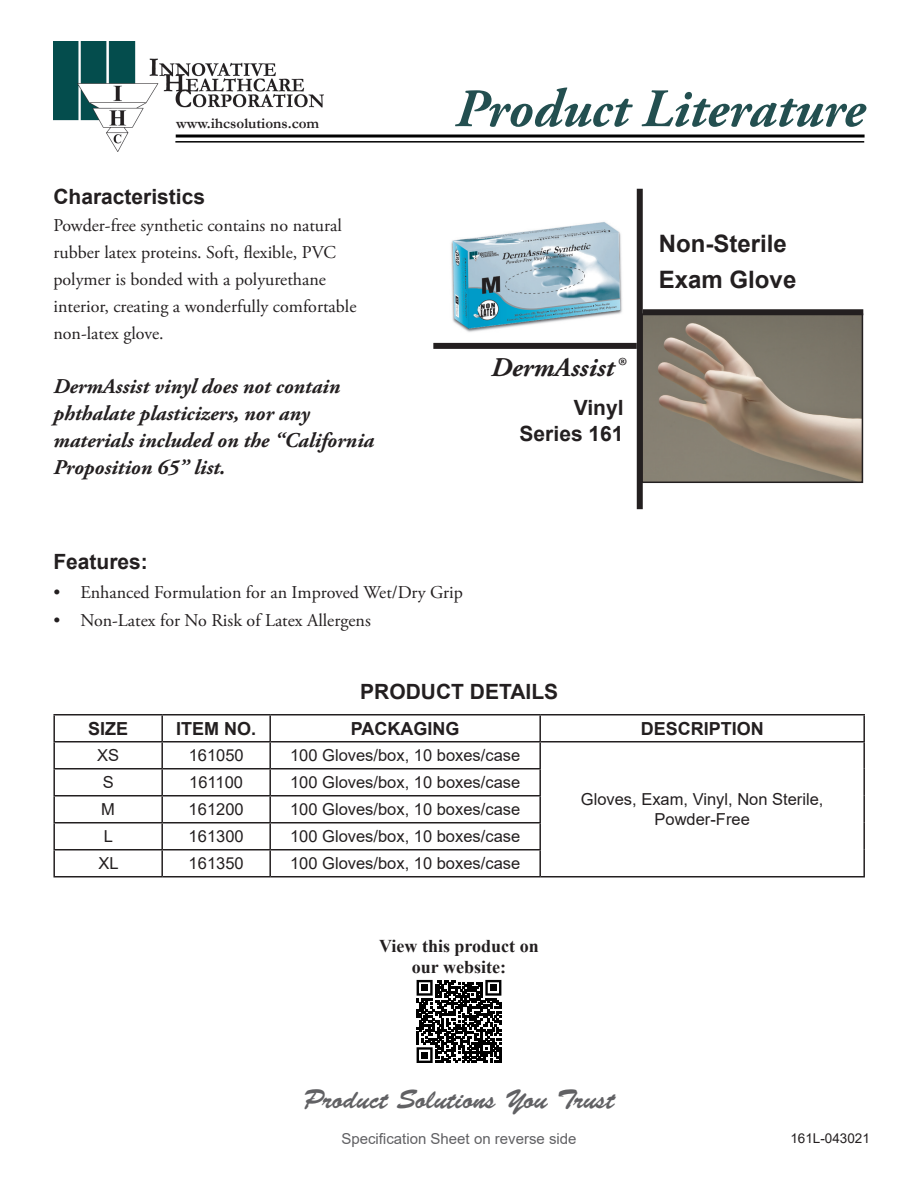
<style>
.page{position:relative;width:918px;height:1188px;background:#fff}
.page>*{position:absolute;margin:0;border:0;box-sizing:border-box;transform-origin:0 0}
.t1{font:italic 700 54px "Adobe Garamond Pro";color:#234f50}
.t2{font:27px "Brush Script Std";color:#616164}
.t3{font:italic 700 27px "Adobe Garamond Pro";color:#231f20}
.t4{font:700 24px/36px "Arial";color:#231f20}
.t5{font:italic 700 21px/27px "Adobe Garamond Pro";color:#231f20}
.t6{font:700 21px/25.5px "Arial";color:#231f20;text-align:right}
.t7{font:18px/27px "Adobe Garamond Pro";color:#231f20}
.t8{font:700 18px "Arial";color:#231f20}
.t9{font:700 18px/21.6px "Times New Roman";color:#231f20;text-align:center}
.t10{font:16.5px/19.8px "Arial";color:#231f20;text-align:center}
.t11{font:15px "Arial";color:#616164}
.t12{font:700 15px "Garamond";color:#231f20}
.t13{font:13.5px "Arial";color:#231f20}
</style>
<div class="page">
<img style="left:53px;top:42px;width:270px;height:109px">
<img style="left:451px;top:222px;width:171px;height:110px">
<img style="left:644px;top:316px;width:216px;height:164px">
<div style="left:641px;top:313px;width:222px;height:170px;border:2px solid #231f20"></div>
<hr style="left:161px;top:716px;width:2px;height:25px;background:#231f20">
<hr style="left:269px;top:716px;width:2px;height:25px;background:#231f20">
<hr style="left:539px;top:716px;width:2px;height:25px;background:#231f20">
<hr style="left:53px;top:742px;width:2px;height:26px;background:#231f20">
<hr style="left:161px;top:742px;width:2px;height:26px;background:#231f20">
<hr style="left:269px;top:742px;width:2px;height:26px;background:#231f20">
<hr style="left:539px;top:742px;width:2px;height:26px;background:#231f20">
<hr style="left:863px;top:742px;width:2px;height:27px;background:#231f20">
<hr style="left:53px;top:768px;width:109px;height:2px;background:#231f20">
<hr style="left:53px;top:770px;width:2px;height:25px;background:#231f20">
<hr style="left:162px;top:768px;width:108px;height:2px;background:#231f20">
<hr style="left:161px;top:770px;width:2px;height:25px;background:#231f20">
<hr style="left:270px;top:768px;width:271px;height:2px;background:#231f20">
<hr style="left:269px;top:770px;width:2px;height:25px;background:#231f20">
<hr style="left:539px;top:770px;width:2px;height:25px;background:#231f20">
<hr style="left:863px;top:769px;width:2px;height:27px;background:#231f20">
<hr style="left:53px;top:795px;width:109px;height:1px;background:#231f20">
<hr style="left:53px;top:796px;width:2px;height:26px;background:#231f20">
<hr style="left:162px;top:795px;width:108px;height:1px;background:#231f20">
<hr style="left:161px;top:796px;width:2px;height:26px;background:#231f20">
<hr style="left:270px;top:795px;width:271px;height:1px;background:#231f20">
<hr style="left:269px;top:796px;width:2px;height:26px;background:#231f20">
<hr style="left:539px;top:796px;width:2px;height:26px;background:#231f20">
<hr style="left:863px;top:796px;width:2px;height:27px;background:#231f20">
<hr style="left:53px;top:822px;width:109px;height:2px;background:#231f20">
<hr style="left:53px;top:824px;width:2px;height:25px;background:#231f20">
<hr style="left:162px;top:822px;width:108px;height:2px;background:#231f20">
<hr style="left:161px;top:824px;width:2px;height:25px;background:#231f20">
<hr style="left:270px;top:822px;width:271px;height:2px;background:#231f20">
<hr style="left:269px;top:824px;width:2px;height:25px;background:#231f20">
<hr style="left:539px;top:824px;width:2px;height:25px;background:#231f20">
<hr style="left:863px;top:823px;width:2px;height:27px;background:#231f20">
<hr style="left:53px;top:849px;width:109px;height:1px;background:#231f20">
<hr style="left:53px;top:850px;width:2px;height:26px;background:#231f20">
<hr style="left:162px;top:849px;width:108px;height:1px;background:#231f20">
<hr style="left:161px;top:850px;width:2px;height:26px;background:#231f20">
<hr style="left:270px;top:849px;width:271px;height:1px;background:#231f20">
<hr style="left:269px;top:850px;width:2px;height:26px;background:#231f20">
<hr style="left:539px;top:850px;width:2px;height:26px;background:#231f20">
<hr style="left:863px;top:850px;width:2px;height:26px;background:#231f20">
<hr style="left:53px;top:876px;width:109px;height:2px;background:#231f20">
<hr style="left:162px;top:876px;width:108px;height:2px;background:#231f20">
<hr style="left:270px;top:876px;width:270px;height:2px;background:#231f20">
<hr style="left:540px;top:876px;width:325px;height:2px;background:#231f20">
<hr style="left:53px;top:714px;width:109px;height:2px;background:#231f20">
<hr style="left:53px;top:716px;width:2px;height:25px;background:#231f20">
<hr style="left:162px;top:714px;width:108px;height:2px;background:#231f20">
<hr style="left:270px;top:714px;width:270px;height:2px;background:#231f20">
<hr style="left:540px;top:714px;width:325px;height:2px;background:#231f20">
<hr style="left:863px;top:716px;width:2px;height:25px;background:#231f20">
<hr style="left:53px;top:741px;width:109px;height:1px;background:#231f20">
<hr style="left:162px;top:741px;width:108px;height:1px;background:#231f20">
<hr style="left:270px;top:741px;width:270px;height:1px;background:#231f20">
<hr style="left:540px;top:741px;width:325px;height:1px;background:#231f20">
<div style="left:637px;top:189px;width:6px;height:320px;background:#231f20"></div>
<div style="left:643px;top:309px;width:220px;height:6px;background:#231f20"></div>
<div style="left:433px;top:343px;width:204px;height:6px;background:#231f20"></div>
<hr style="left:175px;top:141px;width:689px;height:2px;background:#000">
<hr style="left:176px;top:135px;width:689px;height:3px;background:#000">
<svg style="left:417px;top:980px;width:84px;height:83px"></svg>
<div style="left:421px;top:984px;width:7px;height:7px;background:#000"></div>
<div style="left:490px;top:984px;width:7px;height:7px;background:#000"></div>
<div style="left:421px;top:1052px;width:7px;height:7px;background:#000"></div>
<p class="t12" style="left:176px;top:113px;width:145px">www.ihcsolutions.com</p>
<p class="t6" style="left:53px;top:184px;width:153px">Characteristics</p>
<p class="t7" style="left:53px;top:212px;width:305px">Powder-free synthetic contains no natural rubber latex proteins. Soft, flexible, PVC polymer is bonded with a polyurethane interior, creating a wonderfully comfortable non-latex glove.</p>
<p class="t5" style="left:53px;top:373px;width:322px">DermAssist vinyl does not contain phthalate plasticizers, nor any materials included on the “California<br>Proposition 65” list.</p>
<h1 class="t1" style="left:455px;top:78px;width:411px">Product Literature</h1>
<h2 class="t3" style="left:491px;top:352px;width:134px">DermAssist®</h2>
<p class="t6" style="left:520px;top:396px;width:105px">Vinyl<br>Series 161</p>
<h3 class="t4" style="left:659px;top:226px;width:139px">Non-Sterile<br>Exam Glove</h3>
<p class="t6" style="left:53px;top:549px;width:96px">Features:</p>
<p class="t7" style="left:53px;top:579px;width:411px">• Enhanced Formulation for an Improved Wet/Dry Grip</p>
<p class="t7" style="left:53px;top:607px;width:319px">• Non-Latex for No Risk of Latex Allergens</p>
<p class="t6" style="left:360px;top:679px;width:199px">PRODUCT DETAILS</p>
<p class="t8" style="left:88px;top:716px;width:42px">SIZE</p>
<p class="t8" style="left:176px;top:716px;width:82px">ITEM NO.</p>
<p class="t8" style="left:351px;top:716px;width:110px">PACKAGING</p>
<p class="t8" style="left:641px;top:716px;width:125px">DESCRIPTION</p>
<p class="t10" style="left:97px;top:745px;width:24px">XS</p>
<p class="t10" style="left:189px;top:745px;width:57px">161050</p>
<p class="t10" style="left:290px;top:745px;width:232px">100 Gloves/box, 10 boxes/case</p>
<p class="t10" style="left:581px;top:790px;width:244px">Gloves, Exam, Vinyl, Non Sterile,<br>Powder-Free</p>
<p class="t10" style="left:103px;top:772px;width:13px">S</p>
<p class="t10" style="left:189px;top:772px;width:55px">161100</p>
<p class="t10" style="left:290px;top:772px;width:232px">100 Gloves/box, 10 boxes/case</p>
<p class="t10" style="left:101px;top:799px;width:15px">M</p>
<p class="t10" style="left:189px;top:799px;width:57px">161200</p>
<p class="t10" style="left:290px;top:799px;width:232px">100 Gloves/box, 10 boxes/case</p>
<p class="t10" style="left:104px;top:826px;width:11px">L</p>
<p class="t10" style="left:189px;top:826px;width:57px">161300</p>
<p class="t10" style="left:290px;top:826px;width:232px">100 Gloves/box, 10 boxes/case</p>
<p class="t10" style="left:98px;top:853px;width:22px">XL</p>
<p class="t10" style="left:189px;top:853px;width:57px">161350</p>
<p class="t10" style="left:290px;top:853px;width:232px">100 Gloves/box, 10 boxes/case</p>
<p class="t9" style="left:379px;top:934px;width:161px">View this product on our website:</p>
<h2 class="t2" style="left:303px;top:1084px;width:313px">Product Solutions You Trust</h2>
<p class="t11" style="left:341px;top:1128px;width:237px">Specification Sheet on reverse side</p>
<p class="t13" style="left:790px;top:1129px;width:81px">161L-043021</p>
</div>
